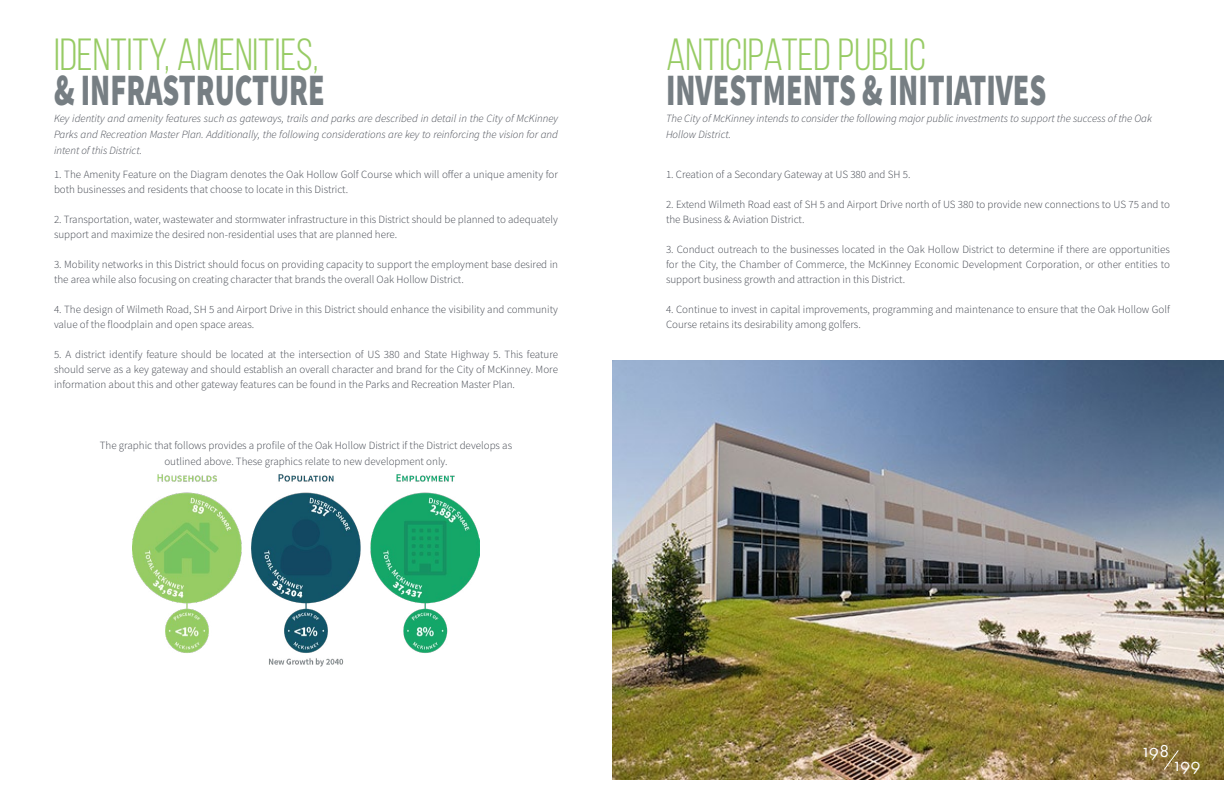
<style>
.page{position:relative;width:1224px;height:792px;background:#fff}
.page>*{position:absolute;margin:0;border:0;box-sizing:border-box;transform-origin:0 0}
.t1{font:900 45px "Source Sans Pro";color:#767e83;scale:.67 1}
.t2{font:45px "Bebas Neue";color:#97cb64}
.t3{font:18px "Futura SCTOT";letter-spacing:-.01em;color:#fff}
.t4{font:300 11px/15px "Source Sans Pro";color:#42464f}
.t5{font:italic 300 11px/16px "Source Sans Pro";color:#42464f;text-align:justify}
</style>
<div class="page">
<img style="left:132px;top:474px;width:348px;height:192px">
<img style="left:612px;top:360px;width:612px;height:419px">
<svg style="left:1164px;top:750px;width:15px;height:20px"></svg>
<h1 class="t2" style="left:54px;top:30px;width:266px">IDENTITY, AMENITIES,</h1>
<h1 class="t1" style="left:54px;top:59px;width:406px">&amp; INFRASTRUCTURE</h1>
<p class="t5" style="left:54px;top:111px;width:506px">Key identity and amenity features such as gateways, trails and parks are described in detail in the City of McKinney Parks and Recreation Master Plan. Additionally, the following considerations are key to reinforcing the vision for and intent of this District.</p>
<p class="t4" style="left:54px;top:167px;width:505px">1. The Amenity Feature on the Diagram denotes the Oak Hollow Golf Course which will offer a unique amenity for both businesses and residents that choose to locate in this District.</p>
<p class="t4" style="left:54px;top:212px;width:506px">2. Transportation, water, wastewater and stormwater infrastructure in this District should be planned to adequately support and maximize the desired non-residential uses that are planned here.</p>
<p class="t4" style="left:54px;top:257px;width:506px">3. Mobility networks in this District should focus on providing capacity to support the employment base desired in the area while also focusing on creating character that brands the overall Oak Hollow District.</p>
<p class="t4" style="left:54px;top:302px;width:505px">4. The design of Wilmeth Road, SH 5 and Airport Drive in this District should enhance the visibility and community value of the floodplain and open space areas.</p>
<p class="t4" style="left:54px;top:347px;width:506px;text-align:justify">5. A district identify feature should be located at the intersection of US 380 and State Highway 5. This feature should serve as a key gateway and should establish an overall character and brand for the City of McKinney. More information about this and other gateway features can be found in the Parks and Recreation Master Plan.</p>
<p class="t4" style="left:100px;top:437px;width:414px;line-height:16px;text-align:center">The graphic that follows provides a profile of the Oak Hollow District if the District develops as outlined above. These graphics relate to new development only.</p>
<h1 class="t2" style="left:666px;top:30px;width:261px">ANTICIPATED PUBLIC</h1>
<h1 class="t1" style="left:666px;top:59px;width:570px">INVESTMENTS &amp; INITIATIVES</h1>
<p class="t5" style="left:666px;top:111px;width:487px">The City of McKinney intends to consider the following major public investments to support the success of the Oak<br>Hollow District.</p>
<p class="t4" style="left:666px;top:167px;width:246px">1. Creation of a Secondary Gateway at US 380 and SH 5.</p>
<p class="t4" style="left:666px;top:197px;width:506px">2. Extend Wilmeth Road east of SH 5 and Airport Drive north of US 380 to provide new connections to US 75 and to the Business &amp; Aviation District.</p>
<p class="t4" style="left:666px;top:242px;width:506px;text-align:justify">3. Conduct outreach to the businesses located in the Oak Hollow District to determine if there are opportunities for the City, the Chamber of Commerce, the McKinney Economic Development Corporation, or other entities to support business growth and attraction in this District.</p>
<p class="t4" style="left:666px;top:302px;width:505px">4. Continue to invest in capital improvements, programming and maintenance to ensure that the Oak Hollow Golf<br>Course retains its desirability among golfers.</p>
<h2 class="t3" style="left:1143px;top:741px;width:28px">198</h2>
<h2 class="t3" style="left:1174px;top:754px;width:28px">199</h2>
</div>
